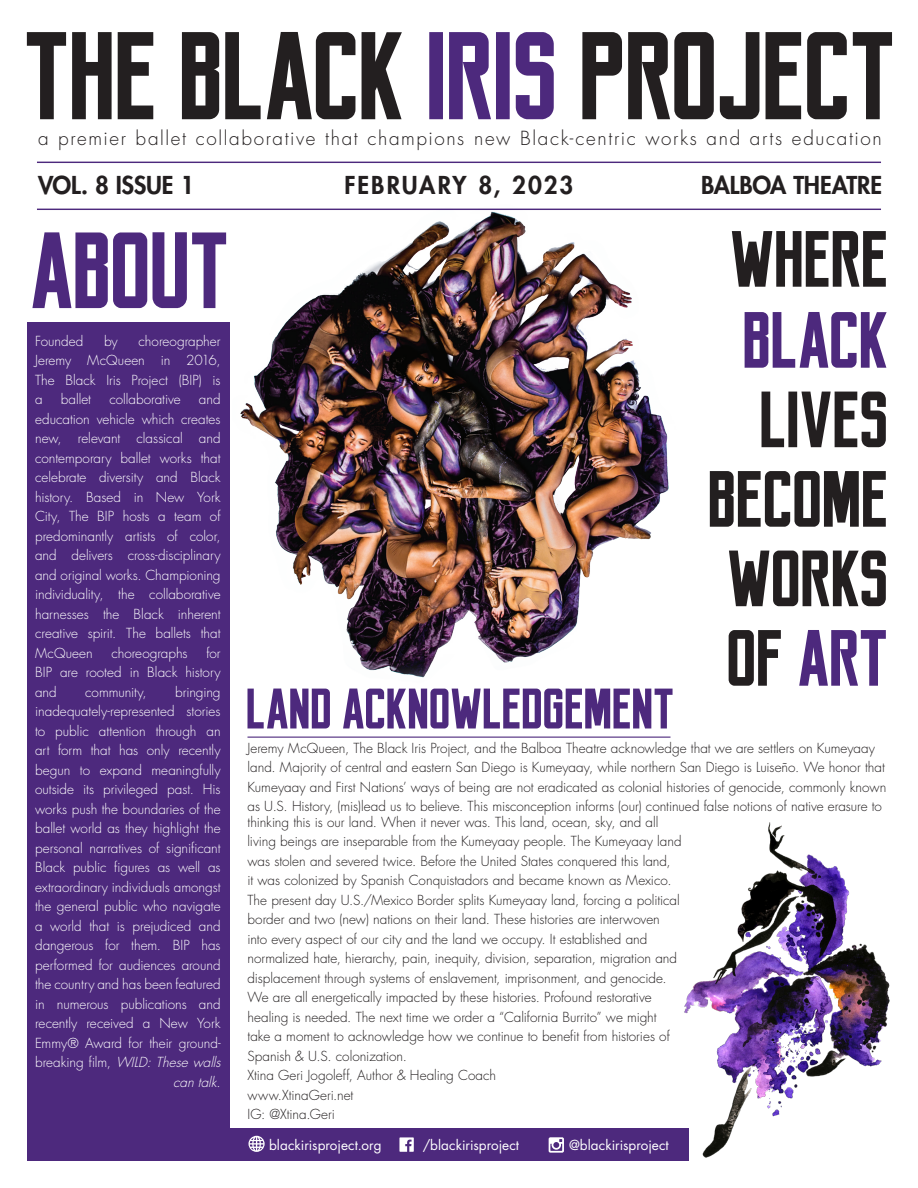
<style>
.page{position:relative;width:918px;height:1188px;background:#fff}
.page>*{position:absolute;margin:0;border:0;box-sizing:border-box;transform-origin:0 0}
.t1{font:700 124.5px "Reckoner";letter-spacing:-.015em;color:#231f20}
.t2{font:700 108px "Reckoner";letter-spacing:-.015em;color:#4d297d}
.t3{font:700 79.5px/79.8px "Reckoner";letter-spacing:-.01em;color:#231f20;text-align:right}
.t4{font:700 79.5px "Reckoner";color:#4d297d}
.t5{font:700 57px "Reckoner";letter-spacing:-.005em;color:#4d297d}
.copy{font:800 24px "Futura Std";letter-spacing:-.005em;color:#231f20}
.copy-2{font:800 24px "Futura Std";letter-spacing:.08em;color:#231f20}
.t6{font:300 18.9px "Futura Std";letter-spacing:.085em;color:#231f20}
.copy-3{font:300 13.5px/19.5px "Futura Std";color:#231f20}
.copy-4{font:300 13.5px/19.5px "Futura Std";color:#fff;text-align:justify}
.copy-5{font:13.5px "Futura Std";letter-spacing:.005em;color:#fff}
.s1{color:#4d297d}
.s2{color:#231f20}
.s3{font-style:italic}
</style>
<div class="page">
<div style="left:27px;top:322px;width:203px;height:839px;background:#4d297d"></div>
<hr style="left:37px;top:162px;width:844px;height:1px;background:#4d297d">
<hr style="left:37px;top:209px;width:844px;height:1px;background:#4d297d">
<hr style="left:248px;top:737px;width:422px;height:1px;background:#4d297d">
<div style="left:201px;top:1129px;width:487px;height:32px;background:#4d297d"></div>
<svg style="left:549px;top:1137px;width:15px;height:16px"></svg>
<svg style="left:399px;top:1137px;width:15px;height:15px"></svg>
<svg style="left:249px;top:1136px;width:16px;height:16px"></svg>
<img style="left:232px;top:208px;width:454px;height:470px">
<img style="left:680px;top:822px;width:210px;height:339px">
<p class="t1" style="left:27px;top:21px;width:875px">THE BLACK <span class="s1">IRIS</span> PROJECT</p>
<p class="t6" style="left:38px;top:126px;width:845px">a premier ballet collaborative that champions new Black-centric works and arts education</p>
<p class="copy" style="left:38px;top:170px;width:158px">VOL. 8 ISSUE 1</p>
<p class="copy-2" style="left:345px;top:170px;width:230px">FEBRUARY 8, 2023</p>
<p class="t2" style="left:32px;top:222px;width:202px">ABOUT</p>
<p class="copy" style="left:701px;top:170px;width:182px">BALBOA THEATRE</p>
<p class="t3" style="left:710px;top:220px;width:183px">WHERE<br><span class="s1">BLACK<br></span>LIVES<br>BECOME<br>WORKS</p>
<p class="t4" style="left:729px;top:623px;width:164px"><span class="s2">OF</span> ART</p>
<p class="copy-4" style="left:35px;top:332px;width:187px;text-indent:103px">choreographer Jeremy McQueen in 2016, The Black Iris Project (BIP) is a</p>
<p class="copy-4" style="left:35px;top:332px;width:50px">Founded</p>
<p class="copy-4" style="left:104px;top:332px;width:15px">by</p>
<p class="copy-4" style="left:35px;top:390px;width:187px;text-indent:164px">and education vehicle which creates new, relevant classical and contemporary ballet works that celebrate diversity and Black history. Based in New York City, The BIP hosts a team of predominantly artists of color, and delivers cross-disciplinary and original works. Championing individuality, the collaborative harnesses the Black inherent creative spirit. The ballets that McQueen</p>
<p class="copy-4" style="left:61px;top:390px;width:32px">ballet</p>
<p class="copy-4" style="left:109px;top:390px;width:73px">collaborative</p>
<p class="copy-4" style="left:35px;top:644px;width:187px;text-indent:171px">for BIP are rooted in Black history and</p>
<p class="copy-4" style="left:111px;top:644px;width:78px">choreographs</p>
<p class="copy-4" style="left:35px;top:683px;width:191px;text-align:right">bringing<br>inadequately-represented stories to public attention through an art form that has only recently begun to expand meaningfully outside its privileged past. His works push the boundaries of the ballet world as they highlight the personal narratives of significant<br>Black public figures as well as extraordinary individuals amongst the general public who navigate a world that is prejudiced and dangerous for them. BIP has performed for audiences around the country and has been featured in numerous publications and recently received a New York<br>Emmy® Award for their ground&shy;b re a k i n g fi l m , <span class="s3">WILD: These walls cantalk</span>.</p>
<p class="copy-4" style="left:85px;top:683px;width:63px">community,</p>
<p class="t5" style="left:248px;top:683px;width:430px">LAND ACKNOWLEDGEMENT</p>
<p class="copy-3" style="left:248px;top:738px;width:640px">Jeremy McQueen, The Black Iris Project, and the Balboa Theatre acknowledge that we are settlers on Kumeyaay land. Majority of central and eastern San Diego is Kumeyaay, while northern San Diego is Luiseño. We honor that Kumeyaay and First Nations’ ways of being are not eradicated as colonial histories of genocide, commonly known as U.S. History, (mis)lead us to believe. This misconception informs (our) continued false notions of native erasure to</p>
<p class="copy-3" style="left:248px;top:812px;width:436px">thinking this is our land. When it never was. This land, ocean, sky, and all living beings are inseparable from the Kumeyaay people. The Kumeyaay land was stolen and severed twice. Before the United States conquered this land,<br>it was colonized by Spanish Conquistadors and became known as Mexico.<br>The present day U.S./Mexico Border splits Kumeyaay land, forcing a political border and two (new) nations on their land. These histories are interwoven into every aspect of our city and the land we occupy. It established and normalized hate, hierarchy, pain, inequity, division, separation, migration and displacement through systems of enslavement, imprisonment, and genocide.<br>We are all energetically impacted by these histories. Profound restorative healing is needed. The next time we order a “California Burrito” we might take a moment to acknowledge how we continue to benefit from histories of Spanish &amp; U.S. colonization.</p>
<p class="copy-3" style="left:248px;top:1066px;width:250px">Xtina Geri Jogoleff, Author &amp; Healing Coach</p>
<p class="copy-3" style="left:248px;top:1085px;width:107px">www.XtinaGeri.net</p>
<p class="copy-3" style="left:248px;top:1105px;width:89px">IG: @Xtina.Geri</p>
<p class="copy-5" style="left:269px;top:1137px;width:114px">blackirisproject.org</p>
<p class="copy-5" style="left:423px;top:1137px;width:98px">/blackirisproject</p>
<p class="copy-5" style="left:569px;top:1137px;width:101px">@blackirisproject</p>
</div>
